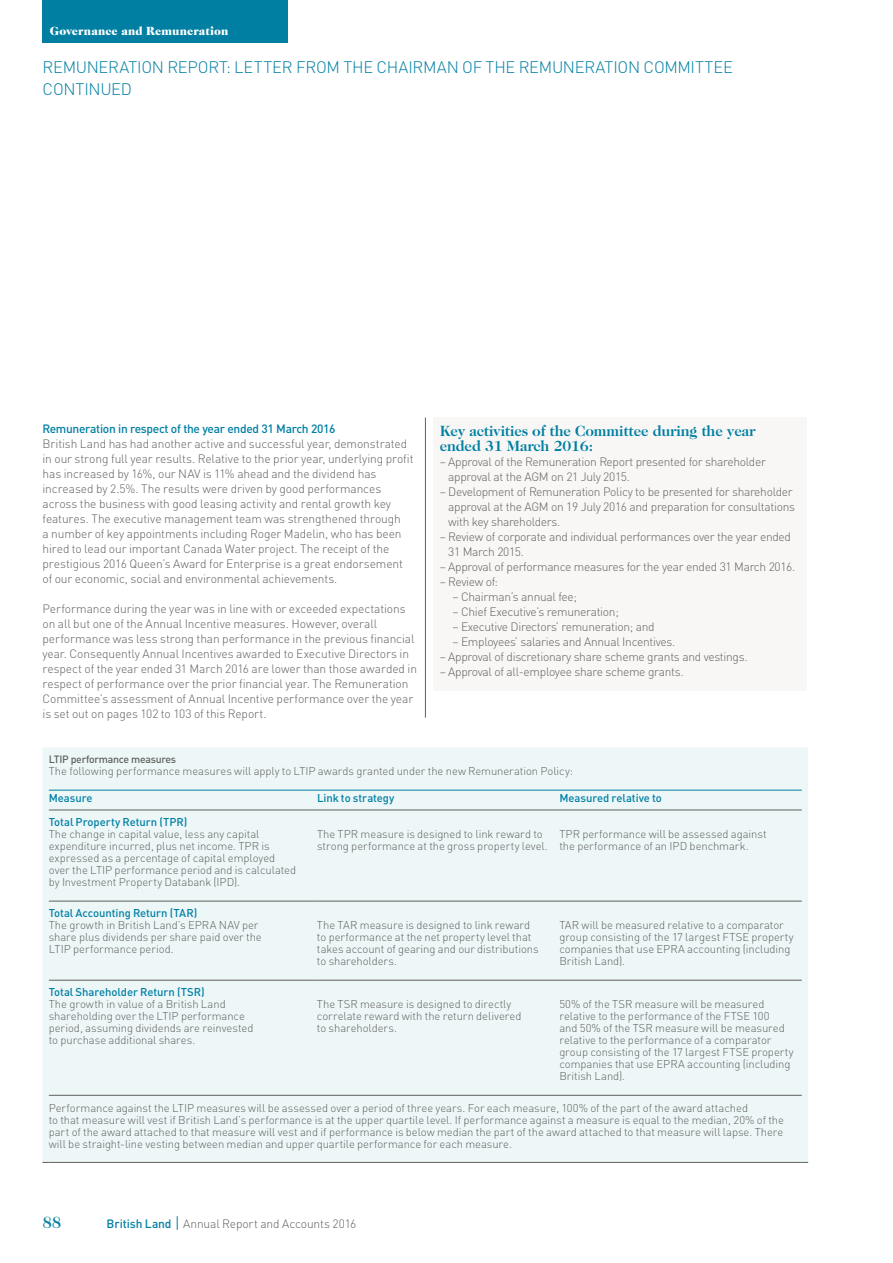
<style>
.page{position:relative;width:893px;height:1263px;background:#fff}
.page>*{position:absolute;margin:0;border:0;box-sizing:border-box;transform-origin:0 0}
.t1{font:300 16.5px/22.5px "DIN Pro";letter-spacing:-.015em;color:#007fa3}
.t2{font:500 16.5px "Caslon 224 Std";color:#007fa3}
.t3{font:700 15px/15px "Caslon 224 Std";letter-spacing:-.01em;color:#007fa3}
.t4{font:300 12px/15px "DIN Pro";letter-spacing:-.01em;color:#5e605d}
.t5{font:500 12px "DIN Pro";letter-spacing:-.025em;color:#007fa3}
.t6{font:900 12px "Caslon 224 Std";letter-spacing:.005em;color:#fff}
.t7{font:300 11.25px/12px "DIN Pro";letter-spacing:-.005em;color:#5e605d}
.t8{font:500 11.25px "DIN Pro";letter-spacing:-.005em;color:#007fa3}
.t9{font:500 10.5px "DIN Pro";letter-spacing:-.025em;color:#5e605d}
.s1{font-weight:500;color:#007fa3}
</style>
<div class="page">
<hr style="left:425px;top:418px;width:1px;height:300px;background:#5e605d">
<div style="left:42px;top:748px;width:766px;height:414px;background:#eef7f8"></div>
<hr style="left:49px;top:790px;width:268px;height:1px;background:#007fa3">
<hr style="left:317px;top:790px;width:485px;height:1px;background:#007fa3">
<hr style="left:49px;top:810px;width:268px;height:1px;background:#5e605d">
<hr style="left:317px;top:810px;width:485px;height:1px;background:#5e605d">
<hr style="left:49px;top:901px;width:268px;height:1px;background:#5e605d">
<hr style="left:317px;top:901px;width:485px;height:1px;background:#5e605d">
<hr style="left:49px;top:980px;width:268px;height:1px;background:#5e605d">
<hr style="left:317px;top:980px;width:485px;height:1px;background:#5e605d">
<hr style="left:49px;top:1095px;width:268px;height:1px;background:#5e605d">
<hr style="left:49px;top:1162px;width:268px;height:1px;background:#5e605d">
<hr style="left:317px;top:1162px;width:485px;height:1px;background:#5e605d">
<hr style="left:317px;top:1095px;width:485px;height:1px;background:#5e605d">
<div style="left:433px;top:418px;width:374px;height:273px;background:#f9f7f5"></div>
<div style="left:43px;top:0;width:245px;height:43px;background:#007fa3"></div>
<svg style="left:177px;top:1216px;width:1px;height:14px"></svg>
<p class="t6" style="left:50px;top:26px;width:180px">Governance and Remuneration</p>
<h1 class="t1" style="left:43px;top:57px;width:692px">REMUNERATION REPORT: LETTER FROM THE CHAIRMAN OF THE REMUNERATION COMMITTEE<br>CONTINUED</h1>
<p class="t5" style="left:43px;top:424px;width:295px">Remuneration in respect of the year ended 31 March 2016</p>
<p class="t4" style="left:43px;top:437px;width:373px">British Land has had another active and successful year, demonstrated in our strong full year results. Relative to the prior year, underlying profit has increased by 16%, our NAV is 11% ahead and the dividend has increased by 2.5%. The results were driven by good performances across the business with good leasing activity and rental growth key features. The executive management team was strengthened through<br>a number of key appointments including Roger Madelin, who has been hired to lead our important Canada Water project. The receipt of the prestigious 2016 Queen’s Award for Enterprise is a great endorsement of our economic, social and environmental achievements.</p>
<p class="t4" style="left:43px;top:602px;width:376px">Performance during the year was in line with or exceeded expectations on all but one of the Annual Incentive measures. However, overall performance was less strong than performance in the previous financial year. Consequently Annual Incentives awarded to Executive Directors in respect of the year ended 31 March 2016 are lower than those awarded in respect of performance over the prior financial year. The Remuneration Committee’s assessment of Annual Incentive performance over the year is set out on pages 102 to 103 of this Report.</p>
<h2 class="t3" style="left:440px;top:424px;width:317px">Key activities of the Committee during the year ended 31 March 2016:</h2>
<p class="t4" style="left:448px;top:455px;width:319px;text-indent:-9px">– Approval of the Remuneration Report presented for shareholder approval at the AGM on 21 July 2015.</p>
<p class="t4" style="left:448px;top:485px;width:348px;text-indent:-9px">– Development of Remuneration Policy to be presented for shareholder approval at the AGM on 19 July 2016 and preparation for consultations with key shareholders.</p>
<p class="t4" style="left:448px;top:530px;width:344px;text-indent:-9px">– Review of corporate and individual performances over the year ended<br>31 March 2015.</p>
<p class="t4" style="left:440px;top:560px;width:357px">– Approval of performance measures for the year ended 31 March 2016.</p>
<p class="t4" style="left:440px;top:575px;width:60px">– Review of:</p>
<p class="t4" style="left:453px;top:590px;width:126px">– Chairman’s annual fee;</p>
<p class="t4" style="left:453px;top:605px;width:168px">– Chief Executive’s remuneration;</p>
<p class="t4" style="left:453px;top:620px;width:204px">– Executive Directors’ remuneration; and</p>
<p class="t4" style="left:453px;top:635px;width:224px">– Employees’ salaries and Annual Incentives.</p>
<p class="t4" style="left:440px;top:650px;width:309px">– Approval of discretionary share scheme grants and vestings.</p>
<p class="t4" style="left:440px;top:665px;width:245px">– Approval of all-employee share scheme grants.</p>
<p class="t9" style="left:49px;top:756px;width:129px">LTIP performance measures</p>
<p class="t7" style="left:49px;top:766px;width:526px">The following performance measures will apply to LTIP awards granted under the new Remuneration Policy:</p>
<p class="t8" style="left:49px;top:794px;width:45px">Measure</p>
<p class="t8" style="left:317px;top:794px;width:79px">Link to strategy</p>
<p class="t8" style="left:559px;top:794px;width:104px">Measured relative to</p>
<p class="t8" style="left:49px;top:818px;width:140px">Total Property Return (TPR)</p>
<p class="t7" style="left:49px;top:829px;width:249px">The change in capital value, less any capital expenditure incurred, plus net income. TPR is expressed as a percentage of capital employed over the LTIP performance period and is calculated by Investment Property Databank (IPD).</p>
<p class="t7" style="left:317px;top:829px;width:232px">The TPR measure is designed to link reward to strong performance at the gross property level.</p>
<p class="t7" style="left:559px;top:829px;width:209px">TPR performance will be assessed against the performance of an IPD benchmark.</p>
<p class="t8" style="left:49px;top:909px;width:150px">Total Accounting Return (TAR)</p>
<p class="t7" style="left:49px;top:920px;width:215px">The growth in British Land’s EPRA NAV per share plus dividends per share paid over the<br>LTIP performance period.</p>
<p class="t7" style="left:317px;top:920px;width:223px">The TAR measure is designed to link reward to performance at the net property level that takes account of gearing and our distributions to shareholders.</p>
<p class="t7" style="left:559px;top:920px;width:236px">TAR will be measured relative to a comparator group consisting of the 17 largest FTSE property companies that use EPRA accounting (including British Land).</p>
<p class="t8" style="left:49px;top:988px;width:157px">Total Shareholder Return (TSR)</p>
<p class="t7" style="left:49px;top:999px;width:206px">The growth in value of a British Land shareholding over the LTIP performance period, assuming dividends are reinvested to purchase additional shares.</p>
<p class="t7" style="left:317px;top:999px;width:206px">The TSR measure is designed to directly correlate reward with the return delivered to shareholders.</p>
<p class="t7" style="left:559px;top:999px;width:236px">50% of the TSR measure will be measured relative to the performance of the FTSE 100<br>and 50% of the TSR measure will be measured relative to the performance of a comparator group consisting of the 17 largest FTSE property companies that use EPRA accounting (including British Land).</p>
<p class="t7" style="left:49px;top:1103px;width:737px">Performance against the LTIP measures will be assessed over a period of three years. For each measure, 100% of the part of the award attached<br>to that measure will vest if British Land’s performance is at the upper quartile level. If performance against a measure is equal to the median, 20% of the part of the award attached to that measure will vest and if performance is below median the part of the award attached to that measure will lapse. There will be straight-line vesting between median and upper quartile performance for each measure.</p>
<h1 class="t2" style="left:43px;top:1215px;width:20px">88</h1>
<p class="t4" style="left:107px;top:1217px;width:251px"><span class="s1">British Land</span> Annual Report and Accounts 2016</p>
</div>
